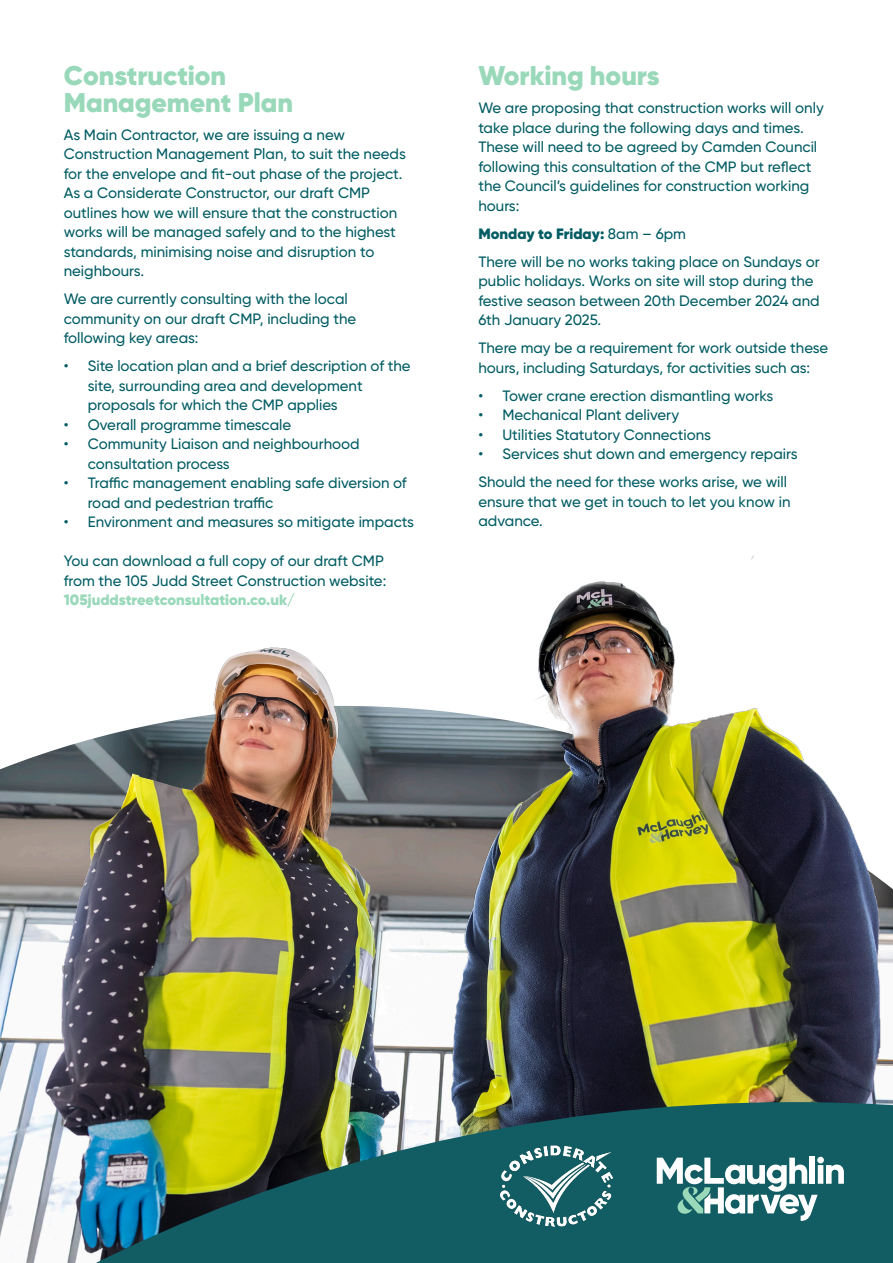
<style>
.page{position:relative;width:893px;height:1263px;background:#fff}
.page>*{position:absolute;margin:0;border:0;box-sizing:border-box;transform-origin:0 0}
.Body_Text{font:900 27px/27px "Gilroy";color:#99d9ba}
.Body_Text-2{font:500 15px/19.5px "Gilroy";color:#005c63}
.Body_Text-3{font:900 15px "Gilroy";color:#99d9ba}
.Body_Text-4{font:900 15px "Gilroy";color:#005c63}
.s1{font-weight:500}
</style>
<div class="page">
<img style="left:0;top:647px;width:384px;height:616px">
<img style="left:384px;top:555px;width:509px;height:547px">
<svg style="left:80px;top:1102px;width:813px;height:161px;background:#316a5e"></svg>
<img style="left:481px;top:1140px;width:150px;height:93px">
<div style="left:810px;top:1156px;width:5px;height:28px;background:#fff"></div>
<svg style="left:657px;top:1157px;width:187px;height:64px"></svg>
<p class="Body_Text" style="left:64px;top:62px;width:231px">Construction<br>Management Plan</p>
<p class="Body_Text-2" style="left:64px;top:125px;width:344px">As Main Contractor, we are issuing a new Construction Management Plan, to suit the needs for the envelope and fit-out phase of the project.<br>As a Considerate Constructor, our draft CMP outlines how we will ensure that the construction works will be managed safely and to the highest standards, minimising noise and disruption to neighbours.</p>
<p class="Body_Text-2" style="left:64px;top:289px;width:294px">We are currently consulting with the local community on our draft CMP, including the following key areas:</p>
<p class="Body_Text-2" style="left:88px;top:356px;width:324px;text-indent:-24px">• Site location plan and a brief description of the site, surrounding area and development proposals for which the CMP applies</p>
<p class="Body_Text-2" style="left:64px;top:415px;width:229px">• Overall programme timescale</p>
<p class="Body_Text-2" style="left:88px;top:434px;width:273px;text-indent:-24px">• Community Liaison and neighbourhood consultation process</p>
<p class="Body_Text-2" style="left:88px;top:473px;width:321px;text-indent:-24px">• Traffic management enabling safe diversion of road and pedestrian traffic</p>
<p class="Body_Text-2" style="left:64px;top:512px;width:352px">• Environment and measures so mitigate impacts</p>
<p class="Body_Text-2" style="left:64px;top:551px;width:324px">You can download a full copy of our draft CMP from the 105 Judd Street Construction website:</p>
<p class="Body_Text-3" style="left:64px;top:590px;width:233px">105juddstreetconsultation.co.uk/</p>
<p class="Body_Text" style="left:478px;top:62px;width:183px">Working hours</p>
<p class="Body_Text-2" style="left:478px;top:98px;width:347px">We are proposing that construction works will only take place during the following days and times.<br>These will need to be agreed by Camden Council following this consultation of the CMP but reflect the Council’s guidelines for construction working hours:</p>
<p class="Body_Text-4" style="left:478px;top:224px;width:209px">Monday to Friday: <span class="s1">8am – 6pm</span></p>
<p class="Body_Text-2" style="left:478px;top:252px;width:343px">There will be no works taking place on Sundays or public holidays. Works on site will stop during the festive season between 20th December 2024 and 6th January 2025.</p>
<p class="Body_Text-2" style="left:478px;top:338px;width:351px">There may be a requirement for work outside these hours, including Saturdays, for activities such as:</p>
<p class="Body_Text-2" style="left:478px;top:386px;width:296px">• Tower crane erection dismantling works</p>
<p class="Body_Text-2" style="left:478px;top:405px;width:202px">• Mechanical Plant delivery</p>
<p class="Body_Text-2" style="left:478px;top:425px;width:234px">• Utilities Statutory Connections</p>
<p class="Body_Text-2" style="left:478px;top:444px;width:321px">• Services shut down and emergency repairs</p>
<p class="Body_Text-2" style="left:478px;top:472px;width:314px">Should the need for these works arise, we will ensure that we get in touch to let you know in advance.</p>
</div>
